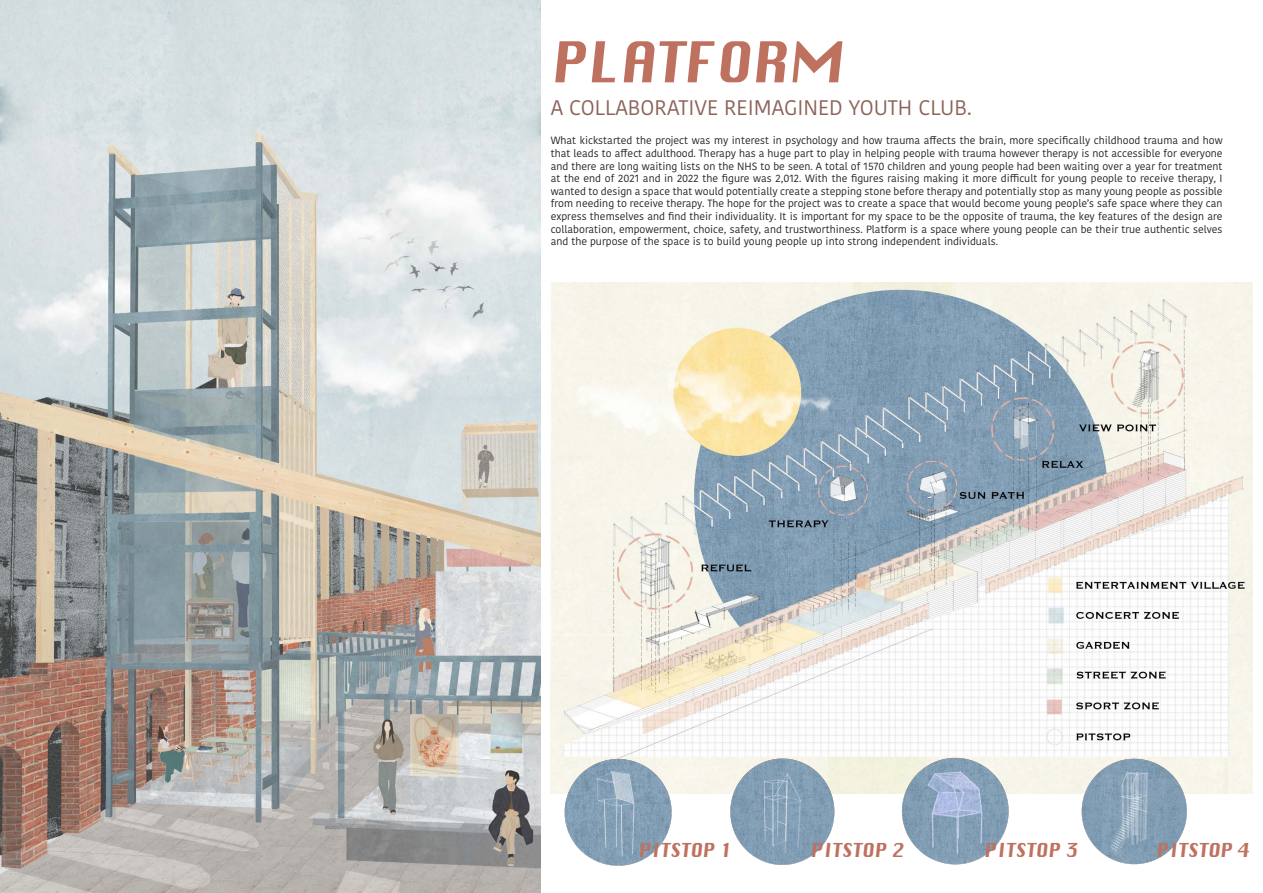
<style>
.page{position:relative;width:1263px;height:893px;background:#fff}
.page>*{position:absolute;margin:0;border:0;box-sizing:border-box;transform-origin:0 0}
.t1{font:54.75px "Krungthep";color:#bf7160}
.t2{font:21px "Kohinoor Devanagari";color:#8c635a}
.t3{font:18.75px "Krungthep";color:#bf7160}
.t4{font:10.5px/12.6px "Kohinoor Devanagari";color:#231f20;text-align:justify}
</style>
<div class="page">
<img style="left:0;top:0;width:540px;height:893px">
<img style="left:551px;top:283px;width:701px;height:510px">
<img style="left:551px;top:736px;width:130px;height:129px">
<img style="left:712px;top:758px;width:136px;height:107px">
<img style="left:880px;top:742px;width:152px;height:123px">
<img style="left:1071px;top:752px;width:124px;height:113px">
<p class="t1" style="left:551px;top:31px;width:304px">PLATFORM</p>
<p class="t2" style="left:551px;top:95px;width:423px">A COLLABORATIVE REIMAGINED YOUTH CLUB.</p>
<p class="t4" style="left:551px;top:134px;width:673px">What kickstarted the project was my interest in psychology and how trauma affects the brain, more specifically childhood trauma and how that leads to affect adulthood. Therapy has a huge part to play in helping people with trauma however therapy is not accessible for everyone and there are long waiting lists on the NHS to be seen. A total of 1570 children and young people had been waiting over a year for treatment at the end of 2021 and in 2022 the figure was 2,012. With the figures raising making it more difficult for young people to receive therapy, I wanted to design a space that would potentially create a stepping stone before therapy and potentially stop as many young people as possible from needing to receive therapy. The hope for the project was to create a space that would become young people’s safe space where they can express themselves and find their individuality. It is important for my space to be the opposite of trauma, the key features of the design are collaboration, empowerment, choice, safety, and trustworthiness. Platform is a space where young people can be their true authentic selves and the purpose of the space is to build young people up into strong independent individuals.</p>
<p class="t3" style="left:638px;top:840px;width:99px">PITSTOP 1</p>
<p class="t3" style="left:810px;top:840px;width:99px">PITSTOP 2</p>
<p class="t3" style="left:984px;top:840px;width:99px">PITSTOP 3</p>
<p class="t3" style="left:1156px;top:840px;width:99px">PITSTOP 4</p>
</div>
